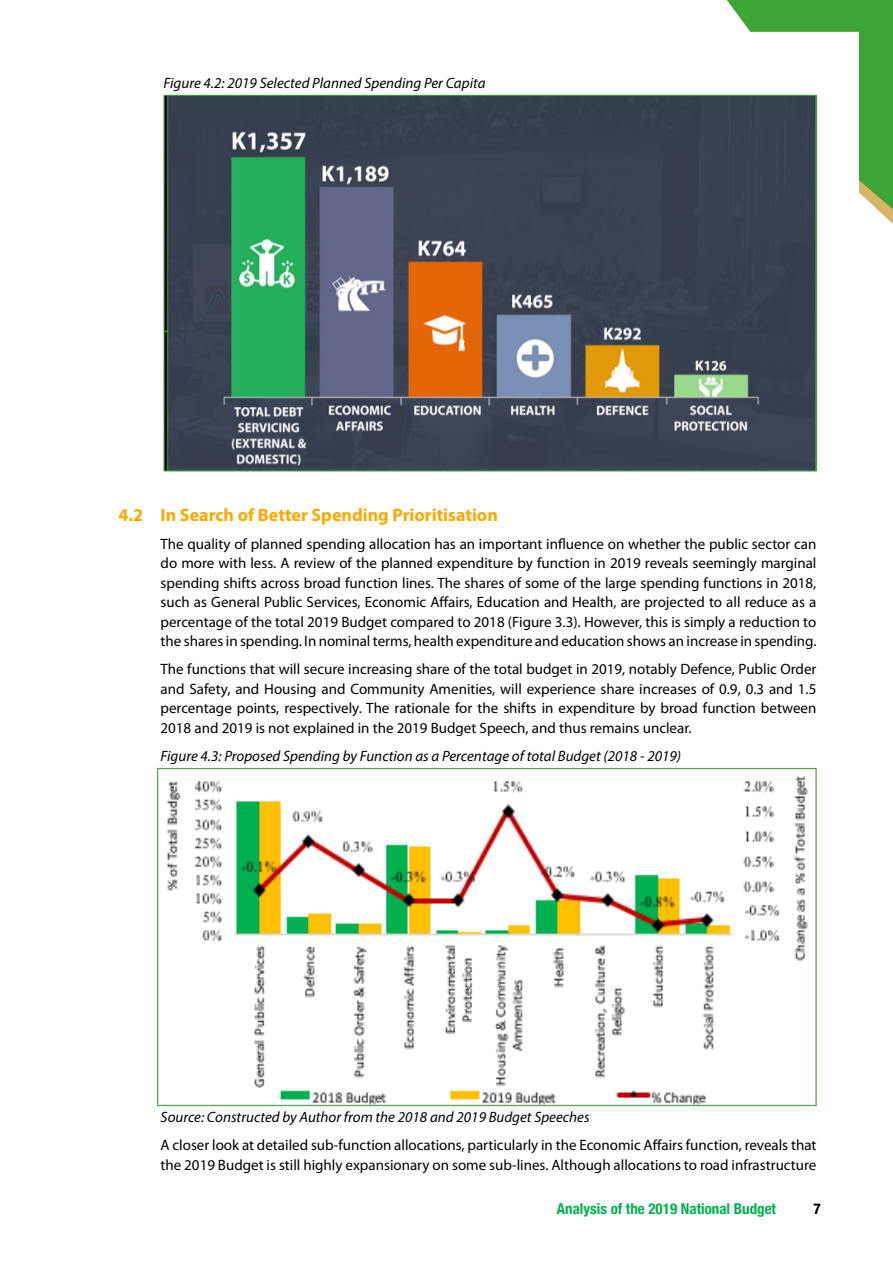
<style>
.page{position:relative;width:893px;height:1263px;background:#fff}
.page>*{position:absolute;margin:0;border:0;box-sizing:border-box;transform-origin:0 0}
.t1{font:700 18px "Myriad Pro";color:#f8aa00}
.t2{font:15px/19.5px "Myriad Pro";color:#000;text-align:justify}
.t3{font:italic 15px "Myriad Pro";color:#000}
.t4{font:700 condensed 15px "Helvetica Neue";color:#00b050}
.t5{font:700 condensed 15px "Helvetica Neue";color:#000}
</style>
<div class="page">
<svg style="left:717px;top:0;width:176px;height:235px"></svg>
<img style="left:166px;top:97px;width:648px;height:372px">
<img style="left:166px;top:776px;width:642px;height:328px">
<p class="t3" style="left:164px;top:73px;width:324px">Figure 4.2: 2019 Selected Planned Spending Per Capita</p>
<p class="t1" style="left:119px;top:503px;width:381px">4.2 In Search of Better Spending Prioritisation</p>
<p class="t2" style="left:161px;top:534px;width:657px">The quality of planned spending allocation has an important influence on whether the public sector can do more with less. A review of the planned expenditure by function in 2019 reveals seemingly marginal spending shifts across broad function lines. The shares of some of the large spending functions in 2018, such as General Public Services, Economic Affairs, Education and Health, are projected to all reduce as a percentage of the total 2019 Budget compared to 2018 (Figure 3.3). However, this is simply a reduction to the shares in spending. In nominal terms, health expenditure and education shows an increase in spending.</p>
<p class="t2" style="left:161px;top:660px;width:657px">The functions that will secure increasing share of the total budget in 2019, notably Defence, Public Order and Safety, and Housing and Community Amenities, will experience share increases of 0.9, 0.3 and 1.5 percentage points, respectively. The rationale for the shifts in expenditure by broad function between 2018 and 2019 is not explained in the 2019 Budget Speech, and thus remains unclear.</p>
<p class="t3" style="left:161px;top:746px;width:522px">Figure 4.3: Proposed Spending by Function as a Percentage of total Budget (2018 - 2019)</p>
<p class="t3" style="left:161px;top:1108px;width:431px">Source: Constructed by Author from the 2018 and 2019 Budget Speeches</p>
<p class="t2" style="left:161px;top:1136px;width:657px">A closer look at detailed sub-function allocations, particularly in the Economic Affairs function, reveals that the 2019 Budget is still highly expansionary on some sub-lines. Although allocations to road infrastructure</p>
<p class="t4" style="left:557px;top:1196px;width:221px">Analysis of the 2019 National Budget</p>
<p class="t5" style="left:813px;top:1196px;width:9px">7</p>
</div>
